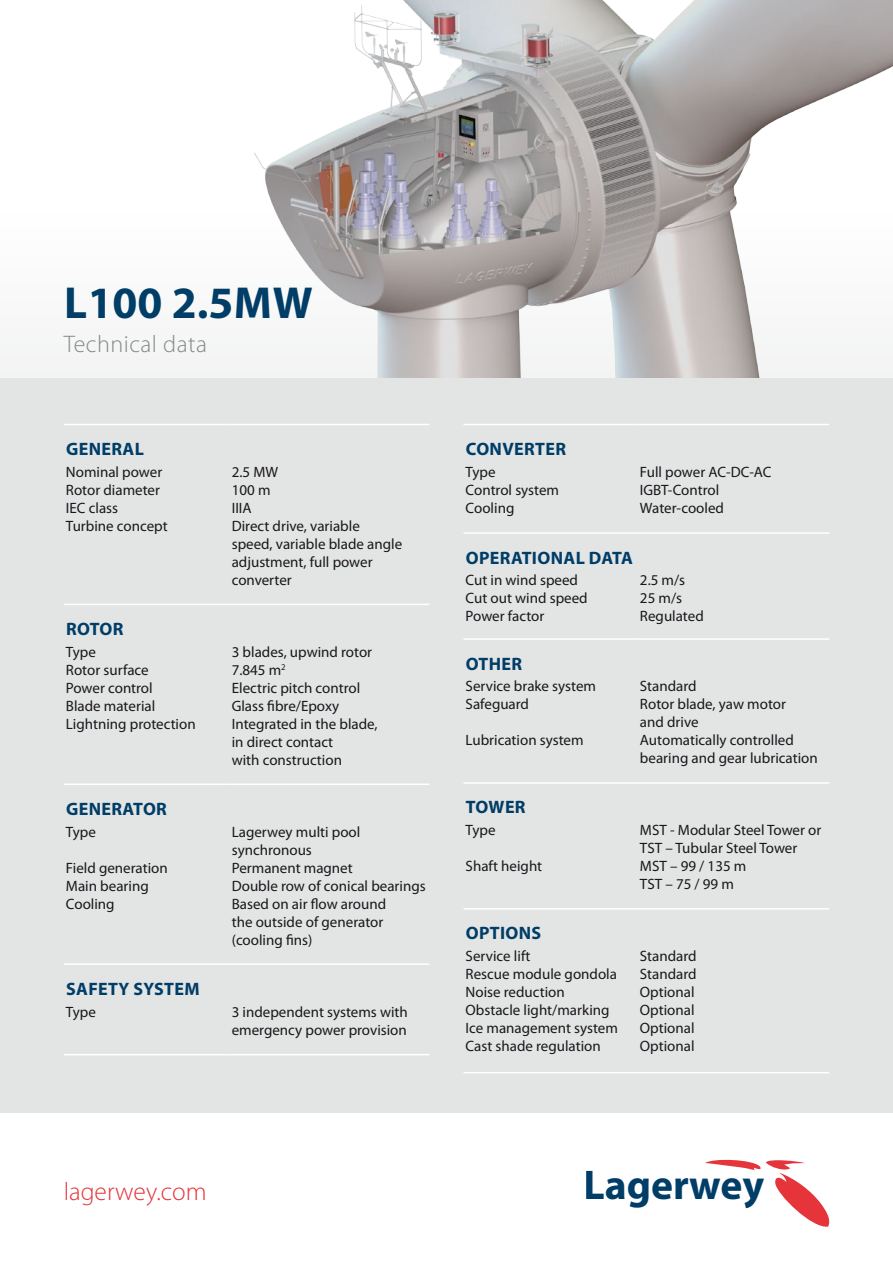
<style>
.page{position:relative;width:893px;height:1263px;background:#e3e4e4}
.page>*{position:absolute;margin:0;border:0;box-sizing:border-box;transform-origin:0 0}
.t1{font:700 45px "Myriad Pro";letter-spacing:.01em;color:#003d67}
.t2{font:700 41.7px "Myriad Pro";color:#003d67}
.t3{font:300 25.5px "Myriad Pro";color:#e5343a}
.t4{font:300 24px "Myriad Pro";letter-spacing:.02em;color:#87888a}
.t5{font:700 18px "Myriad Pro";letter-spacing:.02em;color:#003d67}
.t6{font:15px/18px "Myriad Pro";color:#1a171c}
</style>
<div class="page">
<div style="left:0;top:1113px;width:893px;height:150px;background:#fff"></div>
<hr style="left:64px;top:604px;width:166px;height:1px;background:#fff">
<hr style="left:230px;top:604px;width:199px;height:1px;background:#fff">
<hr style="left:64px;top:424px;width:166px;height:1px;background:#fff">
<hr style="left:230px;top:424px;width:199px;height:1px;background:#fff">
<hr style="left:64px;top:783px;width:166px;height:2px;background:#fff">
<hr style="left:230px;top:783px;width:199px;height:2px;background:#fff">
<hr style="left:64px;top:963px;width:166px;height:2px;background:#fff">
<hr style="left:230px;top:963px;width:199px;height:2px;background:#fff">
<hr style="left:64px;top:1054px;width:166px;height:1px;background:#fff">
<hr style="left:230px;top:1054px;width:199px;height:1px;background:#fff">
<hr style="left:463px;top:638px;width:175px;height:2px;background:#fff">
<hr style="left:638px;top:638px;width:191px;height:2px;background:#fff">
<hr style="left:463px;top:782px;width:175px;height:2px;background:#fff">
<hr style="left:638px;top:782px;width:191px;height:2px;background:#fff">
<hr style="left:463px;top:908px;width:175px;height:1px;background:#fff">
<hr style="left:638px;top:908px;width:191px;height:1px;background:#fff">
<hr style="left:463px;top:532px;width:175px;height:2px;background:#fff">
<hr style="left:638px;top:532px;width:191px;height:2px;background:#fff">
<hr style="left:463px;top:424px;width:175px;height:1px;background:#fff">
<hr style="left:638px;top:424px;width:191px;height:1px;background:#fff">
<hr style="left:463px;top:1072px;width:175px;height:1px;background:#fff">
<hr style="left:638px;top:1072px;width:191px;height:1px;background:#fff">
<div style="left:0;top:0;width:893px;height:378px;background:#fff"></div>
<svg style="left:705px;top:1160px;width:124px;height:67px"></svg>
<img style="left:219px;top:0;width:674px;height:378px">
<h1 class="t1" style="left:64px;top:273px;width:250px">L100 2.5MW</h1>
<h3 class="t4" style="left:64px;top:330px;width:145px">Technical data</h3>
<p class="t5" style="left:66px;top:437px;width:79px">GENERAL</p>
<p class="t6" style="left:66px;top:463px;width:103px">Nominal power<br>Rotor diameter<br>IEC class<br>Turbine concept</p>
<p class="t6" style="left:232px;top:463px;width:172px">2.5 MW<br>100 m<br>IIIA<br>Direct drive, variable speed, variable blade angle adjustment, full power converter</p>
<p class="t5" style="left:66px;top:617px;width:59px">ROTOR</p>
<p class="t6" style="left:66px;top:642px;width:131px">Type<br>Rotor surface<br>Power control<br>Blade material<br>Lightning protection</p>
<p class="t6" style="left:232px;top:642px;width:147px">3 blades, upwind rotor<br>7.845 m<sup>2<br></sup>Electric pitch control<br>Glass fibre/Epoxy<br>Integrated in the blade, in direct contact<br>with construction</p>
<p class="t5" style="left:66px;top:797px;width:102px">GENERATOR</p>
<p class="t6" style="left:66px;top:822px;width:31px">Type</p>
<p class="t6" style="left:66px;top:858px;width:103px">Field generation<br>Main bearing<br>Cooling</p>
<p class="t6" style="left:232px;top:822px;width:195px">Lagerwey multi pool synchronous<br>Permanent magnet<br>Double row of conical bearings<br>Based on air flow around<br>the outside of generator (cooling fins)</p>
<p class="t5" style="left:66px;top:977px;width:135px">SAFETY SYSTEM</p>
<p class="t6" style="left:66px;top:1002px;width:31px">Type</p>
<p class="t6" style="left:232px;top:1002px;width:178px">3 independent systems with emergency power provision</p>
<p class="t5" style="left:466px;top:437px;width:102px">CONVERTER</p>
<p class="t6" style="left:466px;top:463px;width:95px">Type<br>Control system<br>Cooling</p>
<p class="t6" style="left:640px;top:463px;width:133px">Full power AC-DC-AC<br>IGBT-Control<br>Water-cooled</p>
<p class="t5" style="left:466px;top:546px;width:169px">OPERATIONAL DATA</p>
<p class="t6" style="left:466px;top:571px;width:124px">Cut in wind speed<br>Cut out wind speed<br>Power factor</p>
<p class="t6" style="left:640px;top:571px;width:65px">2.5 m/s<br>25 m/s<br>Regulated</p>
<p class="t5" style="left:466px;top:652px;width:58px">OTHER</p>
<p class="t6" style="left:466px;top:677px;width:132px">Service brake system<br>Safeguard</p>
<p class="t6" style="left:466px;top:731px;width:119px">Lubrication system</p>
<p class="t6" style="left:640px;top:677px;width:179px">Standard<br>Rotor blade, yaw motor<br>and drive<br>Automatically controlled bearing and gear lubrication</p>
<p class="t5" style="left:466px;top:796px;width:61px">TOWER</p>
<p class="t6" style="left:466px;top:821px;width:31px">Type</p>
<p class="t6" style="left:466px;top:857px;width:78px">Shaft height</p>
<p class="t6" style="left:640px;top:821px;width:183px">MST - Modular Steel Tower or<br>TST – Tubular Steel Tower<br>MST – 99 / 135 m<br>TST – 75 / 99 m</p>
<p class="t5" style="left:466px;top:921px;width:77px">OPTIONS</p>
<p class="t6" style="left:466px;top:947px;width:154px">Service lift<br>Rescue module gondola<br>Noise reduction<br>Obstacle light/marking<br>Ice management system<br>Cast shade regulation</p>
<p class="t6" style="left:640px;top:947px;width:58px">Standard<br>Standard<br>Optional<br>Optional<br>Optional<br>Optional</p>
<h3 class="t3" style="left:64px;top:1176px;width:144px">lagerwey.com</h3>
<h2 class="t2" style="left:583px;top:1158px;width:182px">Lagerwey</h2>
</div>
